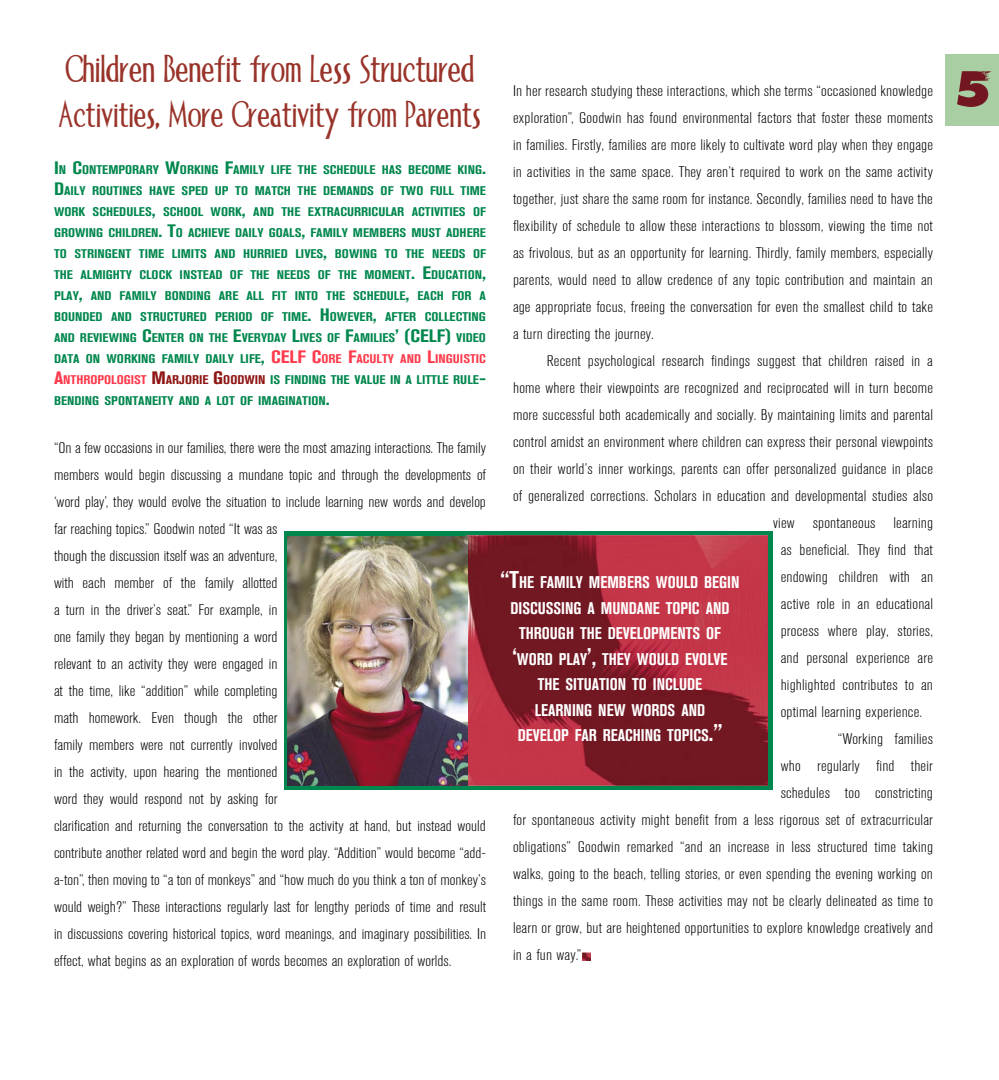
<style>
.page{position:relative;width:999px;height:1080px;background:#fff}
.page>*{position:absolute;margin:0;border:0;box-sizing:border-box;transform-origin:0 0}
.t1{font:61.5px "Akira";color:#721722}
.t2{font:39px "Allise";color:#993329}
.t3{font:37.5px "Allise";color:#993329}
.t4{font:700 condensed 16.8px/25.5px "Akzidenz Grotesk BE";color:#fff;text-align:center}
.t5{font:300 condensed 15.3px/27px "Akzidenz Grotesk BE";letter-spacing:.01em;color:#000;scale:1.18 1}
.t6{font:700 condensed 12.45px/21px "Akzidenz Grotesk BE";color:#00874d;text-align:justify;scale:1.18 1}
.s1{font-size:17.85px}
.s2{font-size:17.85px;color:#fd3b4c}
.s3{color:#fd3b4c}
.s4{font-size:17.85px;color:#8e1513}
.s5{color:#8e1513}
.s6{font-size:24px}
</style>
<div class="page">
<svg style="left:582px;top:953px;width:9px;height:8px"></svg>
<div style="left:284px;top:532px;width:489px;height:258px;background:linear-gradient(to right,#00874d,#00874d)"></div>
<img style="left:288px;top:536px;width:479px;height:250px">
<div style="left:945px;top:54px;width:54px;height:72px;background:#a9cea3"></div>
<p class="t2" style="left:65px;top:48px;width:411px">Children Benefit from Less Structured</p>
<p class="t3" style="left:59px;top:94px;width:423px">Activities, More Creativity from Parents</p>
<p class="t6" style="left:54px;top:159px;width:368px"><span class="s1">I</span>N <span class="s1">C</span>ONTEMPORARY <span class="s1">W</span>ORKING <span class="s1">F</span>AMILY LIFE THE SCHEDULE HAS BECOME KING<span class="s1">.<br>D</span>AILY ROUTINES HAVE SPED UP TO MATCH THE DEMANDS OF TWO FULL TIME WORK SCHEDULES<span class="s1">,</span> SCHOOL WORK<span class="s1">,</span> AND THE EXTRACURRICULAR ACTIVITIES OF GROWING CHILDREN<span class="s1">. T</span>O ACHIEVE DAILY GOALS<span class="s1">,</span> FAMILY MEMBERS MUST ADHERE TO STRINGENT TIME LIMITS AND HURRIED LIVES<span class="s1">,</span> BOWING TO THE NEEDS OF THE ALMIGHTY CLOCK INSTEAD OF THE NEEDS OF THE MOMENT<span class="s1">. E</span>DUCATION<span class="s1">, </span>PLAY<span class="s1">,</span> AND FAMILY BONDING ARE ALL FIT INTO THE SCHEDULE<span class="s1">,</span> EACH FOR A BOUNDED AND STRUCTURED PERIOD OF TIME<span class="s1">. H</span>OWEVER<span class="s1">,</span> AFTER COLLECTING AND REVIEWING <span class="s1">C</span>ENTER ON THE <span class="s1">E</span>VERYDAY <span class="s1">L</span>IVES OF <span class="s1">F</span>AMILIES<span class="s1">’ (CELF)</span> VIDEO DATA ON WORKING FAMILY DAILY LIFE<span class="s1">,</span> <span class="s2">CELF C</span><span class="s3">ORE</span> <span class="s2">F</span><span class="s3">ACULTY AND</span> <span class="s2">L</span><span class="s3">INGUISTIC </span><span class="s2">A</span><span class="s3">NTHROPOLOGIST</span> <span class="s4">M</span><span class="s5">ARJORIE</span> <span class="s4">G</span><span class="s5">OODWIN</span> IS FINDING THE VALUE IN A LITTLE RULE<span class="s1">-</span>BENDING SPONTANEITY AND A LOT OF IMAGINATION<span class="s1">.</span></p>
<p class="t5" style="left:54px;top:435px;width:368px">“On a few occasions in our families, there were the most amazing interactions. The family members would begin discussing a mundane topic and through the developments of ‘word play’, they would evolve the situation to include learning new words and develop far reaching topics.” Goodwin noted “It was as<br>though the discussion itself was an adventure,<br>with each member of the family allotted<br>a turn in the driver’s seat.” For example, in<br>one family they began by mentioning a word<br>relevant to an activity they were engaged in<br>at the time, like “addition” while completing<br>math homework. Even though the other<br>family members were not currently involved<br>in the activity, upon hearing the mentioned<br>word they would respond not by asking for<br>clarification and returning the conversation to the activity at hand, but instead would contribute another related word and begin the word play. “Addition” would become “add&shy;a-ton”, then moving to “a ton of monkeys” and “how much do you think a ton of monkey’s would weigh?” These interactions regularly last for lengthy periods of time and result in discussions covering historical topics, word meanings, and imaginary possibilities. In effect, what begins as an exploration of words becomes an exploration of worlds.</p>
<p class="t5" style="left:513px;top:78px;width:357px;text-align:justify">In her research studying these interactions, which she terms “occasioned knowledge exploration”, Goodwin has found environmental factors that foster these moments in families. Firstly, families are more likely to cultivate word play when they engage in activities in the same space. They aren’t required to work on the same activity together, just share the same room for instance. Secondly, families need to have the flexibility of schedule to allow these interactions to blossom, viewing the time not as frivolous, but as an opportunity for learning. Thirdly, family members, especially parents, would need to allow credence of any topic contribution and maintain an age appropriate focus, freeing the conversation for even the smallest child to take a turn directing the journey.</p>
<p class="t5" style="left:547px;top:348px;width:329px">Recent psychological research findings suggest that children raised in a</p>
<p class="t5" style="left:513px;top:375px;width:357px">home where their viewpoints are recognized and reciprocated will in turn become</p>
<p class="t5" style="left:513px;top:402px;width:358px">more successful both academically and socially. By maintaining limits and parental</p>
<p class="t5" style="left:513px;top:429px;width:357px">control amidst an environment where children can express their personal viewpoints</p>
<p class="t5" style="left:513px;top:456px;width:357px">on their world’s inner workings, parents can offer personalized guidance in place</p>
<p class="t5" style="left:513px;top:483px;width:357px">of generalized corrections. Scholars in education and developmental studies also</p>
<p class="t5" style="left:773px;top:510px;width:137px">view spontaneous learning</p>
<p class="t5" style="left:781px;top:537px;width:131px">as beneficial. They find that</p>
<p class="t5" style="left:781px;top:564px;width:131px">endowing children with an</p>
<p class="t5" style="left:781px;top:591px;width:131px">active role in an educational</p>
<p class="t5" style="left:781px;top:618px;width:131px">process where play, stories,</p>
<p class="t5" style="left:781px;top:645px;width:131px">and personal experience are</p>
<p class="t5" style="left:781px;top:672px;width:131px">highlighted contributes to an</p>
<p class="t5" style="left:781px;top:699px;width:121px">optimal learning experience.</p>
<p class="t5" style="left:838px;top:726px;width:82px">“Working families</p>
<p class="t5" style="left:781px;top:753px;width:131px">who regularly find their</p>
<p class="t5" style="left:781px;top:780px;width:131px">schedules too constricting</p>
<p class="t5" style="left:513px;top:807px;width:357px">for spontaneous activity might benefit from a less rigorous set of extracurricular</p>
<p class="t5" style="left:513px;top:834px;width:357px">obligations” Goodwin remarked “and an increase in less structured time taking</p>
<p class="t5" style="left:513px;top:861px;width:357px">walks, going to the beach, telling stories, or even spending the evening working on</p>
<p class="t5" style="left:513px;top:888px;width:358px">things in the same room. These activities may not be clearly delineated as time to</p>
<p class="t5" style="left:513px;top:915px;width:357px">learn or grow, but are heightened opportunities to explore knowledge creatively and</p>
<p class="t5" style="left:513px;top:942px;width:59px">in a fun way.”</p>
<p class="t4" style="left:501px;top:570px;width:240px"><span class="s6">“T</span>HE FAMILY MEMBERS WOULD BEGIN<br>DISCUSSING A MUNDANE TOPIC AND<br>THROUGH THE DEVELOPMENTS OF</p>
<p class="t4" style="left:512px;top:646px;width:217px"><span class="s6">‘</span>WORD PLAY<span class="s6">’,</span> THEY WOULD EVOLVE</p>
<p class="t4" style="left:538px;top:672px;width:166px">THE SITUATION TO INCLUDE</p>
<p class="t4" style="left:535px;top:697px;width:172px">LEARNING NEW WORDS AND</p>
<p class="t4" style="left:518px;top:723px;width:206px">DEVELOP FAR REACHING TOPICS<span class="s6">.”</span></p>
<p class="t1" style="left:952px;top:56px;width:41px">5</p>
</div>
